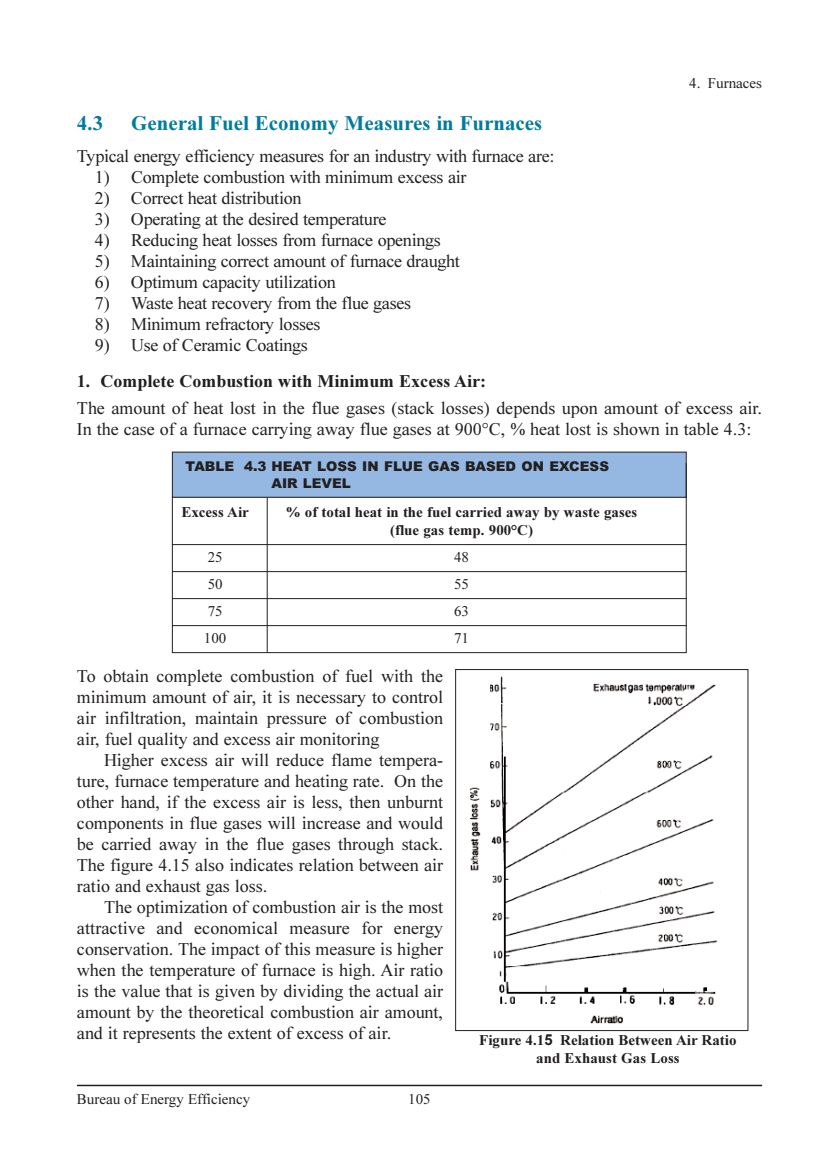
<style>
.page{position:relative;width:835px;height:1171px;background:#fff}
.page>*{position:absolute;margin:0;border:0;box-sizing:border-box;transform-origin:0 0}
.t1{font:21px "TT4 A15 O00";color:#007c9d}
.t2{font:18px/21px "TT4 A1 CO00";letter-spacing:-.015em;color:#231f20;text-align:justify}
.t3{font:18px "TT4 A15 O00";color:#231f20}
.t4{font:15px/18px "TT4 A15 O00";color:#231f20;text-align:center}
.t5{font:15px "TT4 A1 CO00";letter-spacing:-.005em;color:#231f20}
.t6{font:13.5px/16.5px "TT4 A0 DO00";color:#231f20}
.s1{font-family:"TT4 A27 O00"}
</style>
<div class="page">
<svg style="left:77px;top:451px;width:686px;height:636px"></svg>
<p class="t5" style="left:689px;top:78px;width:74px">4. Furnaces</p>
<p class="t1" style="left:77px;top:116px;width:28px">4.3</p>
<p class="t1" style="left:131px;top:116px;width:413px">General Fuel Economy Measures in Furnaces</p>
<p class="t2" style="left:77px;top:147px;width:479px">Typical energy efficiency measures for an industry with furnace are:</p>
<p class="t2" style="left:95px;top:168px;width:373px">1) Complete combustion with minimum excess air</p>
<p class="t2" style="left:95px;top:189px;width:208px">2) Correct heat distribution</p>
<p class="t2" style="left:95px;top:210px;width:293px">3) Operating at the desired temperature</p>
<p class="t2" style="left:95px;top:231px;width:347px">4) Reducing heat losses from furnace openings</p>
<p class="t2" style="left:95px;top:252px;width:366px">5) Maintaining correct amount of furnace draught</p>
<p class="t2" style="left:95px;top:273px;width:242px">6) Optimum capacity utilization</p>
<p class="t2" style="left:95px;top:294px;width:317px">7) Waste heat recovery from the flue gases</p>
<p class="t2" style="left:95px;top:315px;width:227px">8) Minimum refractory losses</p>
<p class="t2" style="left:95px;top:336px;width:214px">9) Use of Ceramic Coatings</p>
<p class="t3" style="left:77px;top:375px;width:411px">1. Complete Combustion with Minimum Excess Air:</p>
<p class="t2" style="left:77px;top:399px;width:686px">The amount of heat lost in the flue gases (stack losses) depends upon amount of excess air.<br>In the case of a furnace carrying away flue gases at 900°C, % heat lost is shown in table 4.3:</p>
<p class="t6" style="left:271px;top:460px;width:339px;text-indent:-86px">TABLE 4.3 HEAT LOSS IN FLUE GAS BASED ON EXCESS<br>AIR LEVEL</p>
<p class="t4" style="left:181px;top:505px;width:69px">Excess Air</p>
<p class="t4" style="left:286px;top:505px;width:353px">% of total heat in the fuel carried away by waste gases (flue gas temp. 900°C)</p>
<p class="t5" style="left:208px;top:552px;width:16px">25</p>
<p class="t5" style="left:454px;top:552px;width:16px">48</p>
<p class="t5" style="left:208px;top:579px;width:16px">50</p>
<p class="t5" style="left:454px;top:579px;width:16px">55</p>
<p class="t5" style="left:208px;top:606px;width:16px">75</p>
<p class="t5" style="left:454px;top:606px;width:16px">63</p>
<p class="t5" style="left:204px;top:633px;width:24px">100</p>
<p class="t5" style="left:454px;top:633px;width:16px">71</p>
<p class="t2" style="left:77px;top:667px;width:368px">To obtain complete combustion of fuel with the minimum amount of air, it is necessary to control air infiltration, maintain pressure of combustion air, fuel quality and excess air monitoring</p>
<p class="t2" style="left:77px;top:751px;width:368px;text-indent:27px">Higher excess air will reduce flame tempera&shy;ture, furnace temperature and heating rate. On the other hand, if the excess air is less, then unburnt components in flue gases will increase and would be carried away in the flue gases through stack.<br>The figure 4.15 also indicates relation between air ratio and exhaust gas loss.</p>
<p class="t2" style="left:77px;top:898px;width:368px;text-indent:27px">The optimization of combustion air is the most attractive and economical measure for energy conservation. The impact of this measure is higher when the temperature of furnace is high. Air ratio is the value that is given by dividing the actual air amount by the theoretical combustion air amount, and it represents the extent of excess of air.</p>
<p class="t5" style="left:77px;top:1094px;width:175px">Bureau of Energy Efficiency</p>
<p class="t5" style="left:408px;top:1094px;width:24px">105</p>
<p class="t4" style="left:479px;top:1033px;width:259px">Figure 4.1<span class="s1">5</span> Relation Between Air Ratio and Exhaust Gas Loss</p>
</div>
